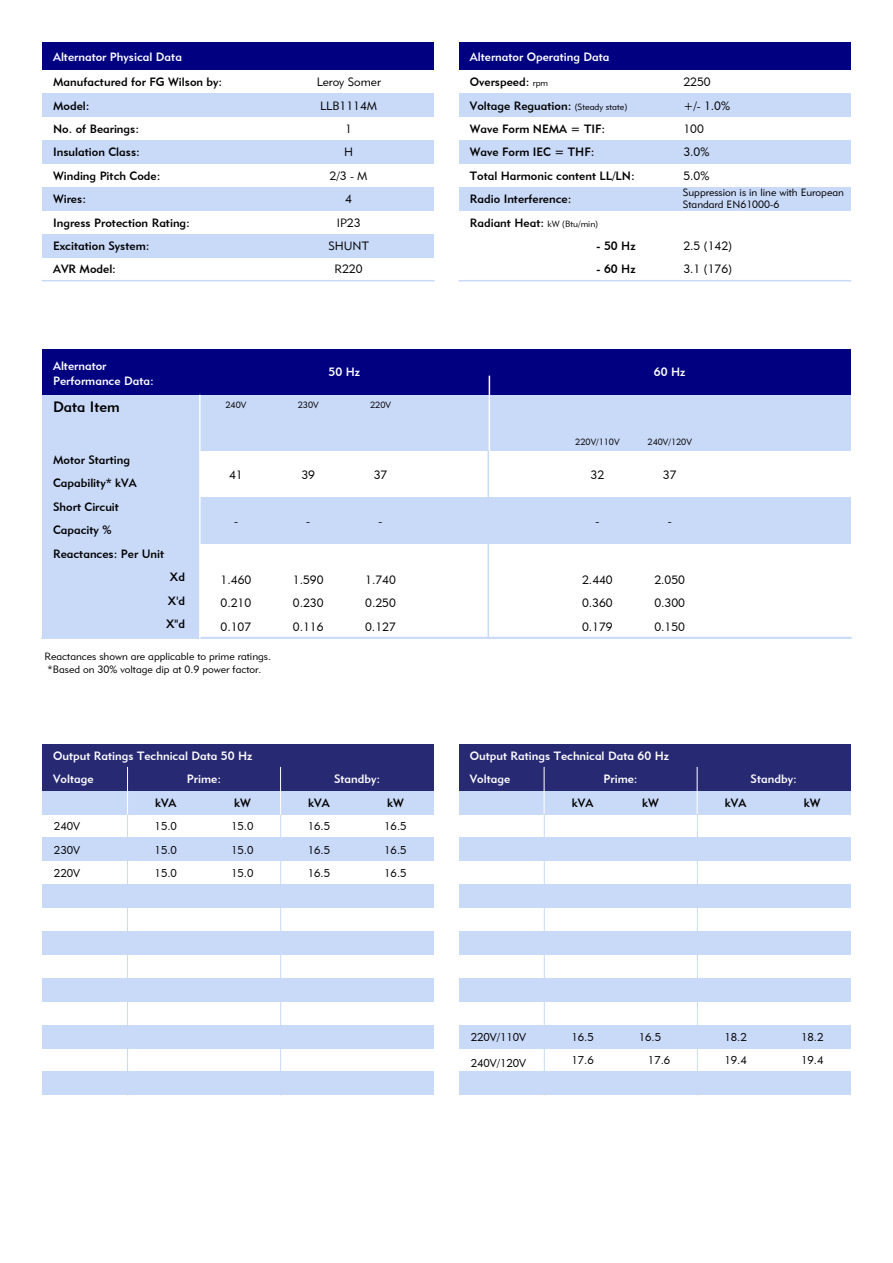
<style>
.page{position:relative;width:893px;height:1263px;background:#fff}
.page>*{position:absolute;margin:0;border:0;box-sizing:border-box;transform-origin:0 0}
.t1{font:15px "Geometric 415 BT Medium A";color:#000}
.t2{font:12px/23.4px "Geometric 415 BT Medium A";color:#000}
.t3{font:12px/23.4px "Geometric 415 BT Medium A";color:#fff}
.t4{font:12px "Geometric 415 BT Lite A";color:#000}
.t5{font:11.25px "Geometric 415 BT Lite A";color:#000}
.t6{font:10.5px/12.6px "Geometric 415 BT Lite A";color:#000}
.t7{font:9px "Geometric 415 BT Lite A";color:#000}
.s1{font-family:"Geometric 415 BT Lite A";font-size:9px}
</style>
<div class="page">
<div style="left:200px;top:498px;width:650px;height:46px;background:#c9d9f8"></div>
<div style="left:459px;top:187px;width:391px;height:24px;background:#c9d9f8"></div>
<div style="left:459px;top:140px;width:391px;height:24px;background:#c9d9f8"></div>
<div style="left:459px;top:94px;width:391px;height:23px;background:#c9d9f8"></div>
<div style="left:42px;top:94px;width:392px;height:23px;background:#c9d9f8"></div>
<div style="left:42px;top:140px;width:392px;height:24px;background:#c9d9f8"></div>
<div style="left:42px;top:187px;width:392px;height:24px;background:#c9d9f8"></div>
<div style="left:42px;top:234px;width:392px;height:23px;background:#c9d9f8"></div>
<div style="left:459px;top:43px;width:391px;height:27px;background:#000080"></div>
<div style="left:42px;top:43px;width:392px;height:27px;background:#000080"></div>
<div style="left:42px;top:349px;width:808px;height:47px;background:#000080"></div>
<div style="left:42px;top:396px;width:808px;height:55px;background:#c9d9f8"></div>
<div style="left:42px;top:451px;width:158px;height:187px;background:#c9d9f8"></div>
<div style="left:42px;top:791px;width:392px;height:23px;background:#c9d9f8"></div>
<div style="left:42px;top:838px;width:392px;height:23px;background:#c9d9f8"></div>
<div style="left:42px;top:884px;width:392px;height:24px;background:#c9d9f8"></div>
<div style="left:42px;top:931px;width:392px;height:24px;background:#c9d9f8"></div>
<div style="left:42px;top:978px;width:392px;height:23px;background:#c9d9f8"></div>
<div style="left:42px;top:1025px;width:392px;height:23px;background:#c9d9f8"></div>
<div style="left:42px;top:1072px;width:392px;height:23px;background:#c9d9f8"></div>
<hr style="left:280px;top:814px;width:1px;height:281px;background:#c9d9f8">
<hr style="left:127px;top:814px;width:1px;height:281px;background:#c9d9f8">
<div style="left:459px;top:791px;width:391px;height:23px;background:#c9d9f8"></div>
<div style="left:459px;top:838px;width:391px;height:23px;background:#c9d9f8"></div>
<div style="left:459px;top:884px;width:391px;height:24px;background:#c9d9f8"></div>
<div style="left:459px;top:931px;width:391px;height:24px;background:#c9d9f8"></div>
<div style="left:459px;top:978px;width:391px;height:23px;background:#c9d9f8"></div>
<div style="left:459px;top:1025px;width:391px;height:23px;background:#c9d9f8"></div>
<div style="left:459px;top:1072px;width:391px;height:23px;background:#c9d9f8"></div>
<div style="left:43px;top:744px;width:391px;height:47px;background:#282973"></div>
<hr style="left:127px;top:767px;width:1px;height:47px;background:#fff">
<hr style="left:280px;top:767px;width:1px;height:47px;background:#fff">
<div style="left:459px;top:744px;width:391px;height:47px;background:#282973"></div>
<hr style="left:544px;top:767px;width:1px;height:47px;background:#fff">
<hr style="left:697px;top:767px;width:1px;height:47px;background:#fff">
<hr style="left:697px;top:814px;width:1px;height:281px;background:#c9d9f8">
<hr style="left:544px;top:814px;width:1px;height:281px;background:#c9d9f8">
<hr style="left:42px;top:280px;width:392px;height:1px;background:#c9d9f8">
<hr style="left:459px;top:280px;width:391px;height:1px;background:#c9d9f8">
<hr style="left:489px;top:376px;width:1px;height:75px;background:#fff">
<hr style="left:487px;top:451px;width:2px;height:187px;background:#c9d9f8">
<hr style="left:42px;top:637px;width:808px;height:2px;background:#c9d9f8">
<hr style="left:199px;top:396px;width:2px;height:242px;background:#fff">
<p class="t3" style="left:53px;top:45px;width:130px">Alternator Physical Data</p>
<p class="t2" style="left:53px;top:70px;width:171px">Manufactured for FG Wilson by:<br>Model:<br>No. of Bearings:<br>Insulation Class:<br>Winding Pitch Code:<br>Wires:<br>Ingress Protection Rating:<br>Excitation System:<br>AVR Model:</p>
<p class="t2" style="left:470px;top:70px;width:166px">Overspeed: <span class="s1">rpm<br></span>Voltage Reguation: <span class="s1">(Steady state)<br></span>Wave Form NEMA = TIF:<br>Wave Form IEC = THF:<br>Total Harmonic content LL/LN:<br>Radio Interference:<br>Radiant Heat: <span class="s1">kW (Btu/min)</span></p>
<p class="t3" style="left:470px;top:45px;width:141px">Alternator Operating Data</p>
<p class="t4" style="left:317px;top:75px;width:66px">Leroy Somer</p>
<p class="t4" style="left:320px;top:98px;width:59px">LLB1114M</p>
<p class="t4" style="left:345px;top:122px;width:8px">1</p>
<p class="t4" style="left:344px;top:145px;width:10px">H</p>
<p class="t4" style="left:330px;top:168px;width:40px">2/3 - M</p>
<p class="t4" style="left:345px;top:192px;width:8px">4</p>
<p class="t4" style="left:337px;top:215px;width:25px">IP23</p>
<p class="t2" style="left:596px;top:234px;width:41px">- 50 Hz</p>
<p class="t2" style="left:596px;top:257px;width:41px">- 60 Hz</p>
<p class="t4" style="left:328px;top:238px;width:42px">SHUNT</p>
<p class="t4" style="left:335px;top:262px;width:30px">R220</p>
<p class="t4" style="left:683px;top:75px;width:29px">2250</p>
<p class="t4" style="left:683px;top:98px;width:48px">+/- 1.0%</p>
<p class="t4" style="left:683px;top:122px;width:22px">100</p>
<p class="t4" style="left:683px;top:145px;width:28px">3.0%</p>
<p class="t4" style="left:683px;top:168px;width:28px">5.0%</p>
<p class="t6" style="left:683px;top:186px;width:163px">Suppression is in line with European<br>Standard EN61000-6</p>
<p class="t4" style="left:683px;top:238px;width:50px">2.5 (142)</p>
<p class="t4" style="left:683px;top:262px;width:50px">3.1 (176)</p>
<p class="t3" style="left:53px;top:358px;width:102px;line-height:15.1px">Alternator<br>Performance Data:</p>
<p class="t1" style="left:53px;top:398px;width:68px">Data Item</p>
<p class="t2" style="left:53px;top:449px;width:85px;line-height:22.5px">Motor Starting<br>Capability* kVA</p>
<p class="t2" style="left:53px;top:496px;width:67px;line-height:22.5px">Short Circuit<br>Capacity %</p>
<p class="t2" style="left:53px;top:542px;width:113px">Reactances: Per Unit</p>
<p class="t3" style="left:329px;top:360px;width:33px">50 Hz</p>
<p class="t3" style="left:654px;top:360px;width:33px">60 Hz</p>
<p class="t7" style="left:225px;top:399px;width:22px">240V</p>
<p class="t7" style="left:298px;top:399px;width:22px">230V</p>
<p class="t7" style="left:370px;top:399px;width:22px">220V</p>
<p class="t7" style="left:575px;top:436px;width:46px">220V/110V</p>
<p class="t7" style="left:647px;top:436px;width:46px">240V/120V</p>
<p class="t4" style="left:229px;top:467px;width:15px">41</p>
<p class="t4" style="left:301px;top:467px;width:15px">39</p>
<p class="t4" style="left:374px;top:467px;width:15px">37</p>
<p class="t4" style="left:590px;top:467px;width:15px">32</p>
<p class="t4" style="left:663px;top:467px;width:15px">37</p>
<p class="t4" style="left:234px;top:514px;width:5px">-</p>
<p class="t4" style="left:306px;top:514px;width:5px">-</p>
<p class="t4" style="left:379px;top:514px;width:5px">-</p>
<p class="t4" style="left:595px;top:514px;width:5px">-</p>
<p class="t4" style="left:668px;top:514px;width:5px">-</p>
<p class="t2" style="left:166px;top:565px;width:20px;text-align:center">Xd<br>X'd<br>X"d</p>
<p class="t6" style="left:45px;top:650px;width:228px">Reactances shown are applicable to prime ratings. *Based on 30% voltage dip at 0.9 power factor.</p>
<p class="t4" style="left:221px;top:572px;width:32px">1.460</p>
<p class="t4" style="left:293px;top:572px;width:32px">1.590</p>
<p class="t4" style="left:365px;top:572px;width:32px">1.740</p>
<p class="t4" style="left:582px;top:572px;width:32px">2.440</p>
<p class="t4" style="left:654px;top:572px;width:32px">2.050</p>
<p class="t4" style="left:221px;top:596px;width:32px">0.210</p>
<p class="t4" style="left:293px;top:596px;width:32px">0.230</p>
<p class="t4" style="left:365px;top:596px;width:32px">0.250</p>
<p class="t4" style="left:582px;top:596px;width:32px">0.360</p>
<p class="t4" style="left:654px;top:596px;width:32px">0.300</p>
<p class="t4" style="left:221px;top:619px;width:32px">0.107</p>
<p class="t4" style="left:293px;top:619px;width:32px">0.116</p>
<p class="t4" style="left:365px;top:619px;width:32px">0.127</p>
<p class="t4" style="left:582px;top:619px;width:32px">0.179</p>
<p class="t4" style="left:654px;top:619px;width:32px">0.150</p>
<p class="t3" style="left:53px;top:744px;width:201px">Output Ratings Technical Data 50 Hz<br>Voltage</p>
<p class="t3" style="left:187px;top:767px;width:36px">Prime:</p>
<p class="t3" style="left:334px;top:767px;width:48px">Standby:</p>
<p class="t3" style="left:470px;top:744px;width:201px">Output Ratings Technical Data 60 Hz<br>Voltage</p>
<p class="t3" style="left:603px;top:767px;width:36px">Prime:</p>
<p class="t3" style="left:750px;top:767px;width:48px">Standby:</p>
<p class="t2" style="left:155px;top:791px;width:23px">kVA</p>
<p class="t2" style="left:234px;top:791px;width:18px">kW</p>
<p class="t2" style="left:308px;top:791px;width:23px">kVA</p>
<p class="t2" style="left:387px;top:791px;width:18px">kW</p>
<p class="t2" style="left:572px;top:791px;width:23px">kVA</p>
<p class="t2" style="left:642px;top:791px;width:18px">kW</p>
<p class="t2" style="left:725px;top:791px;width:23px">kVA</p>
<p class="t2" style="left:804px;top:791px;width:18px">kW</p>
<p class="t5" style="left:54px;top:819px;width:28px">240V</p>
<p class="t5" style="left:155px;top:819px;width:24px">15.0</p>
<p class="t5" style="left:231px;top:819px;width:24px">15.0</p>
<p class="t5" style="left:308px;top:819px;width:24px">16.5</p>
<p class="t5" style="left:384px;top:819px;width:24px">16.5</p>
<p class="t5" style="left:54px;top:843px;width:28px">230V</p>
<p class="t5" style="left:155px;top:843px;width:24px">15.0</p>
<p class="t5" style="left:231px;top:843px;width:24px">15.0</p>
<p class="t5" style="left:308px;top:843px;width:24px">16.5</p>
<p class="t5" style="left:384px;top:843px;width:24px">16.5</p>
<p class="t5" style="left:54px;top:866px;width:28px">220V</p>
<p class="t5" style="left:155px;top:866px;width:24px">15.0</p>
<p class="t5" style="left:231px;top:866px;width:24px">15.0</p>
<p class="t5" style="left:308px;top:866px;width:24px">16.5</p>
<p class="t5" style="left:384px;top:866px;width:24px">16.5</p>
<p class="t5" style="left:471px;top:1030px;width:57px">220V/110V</p>
<p class="t5" style="left:571px;top:1030px;width:24px">16.5</p>
<p class="t5" style="left:639px;top:1030px;width:24px">16.5</p>
<p class="t5" style="left:724px;top:1030px;width:24px">18.2</p>
<p class="t5" style="left:801px;top:1030px;width:24px">18.2</p>
<p class="t5" style="left:471px;top:1056px;width:57px">240V/120V</p>
<p class="t5" style="left:571px;top:1053px;width:24px">17.6</p>
<p class="t5" style="left:648px;top:1053px;width:24px">17.6</p>
<p class="t5" style="left:724px;top:1053px;width:24px">19.4</p>
<p class="t5" style="left:801px;top:1053px;width:24px">19.4</p>
</div>
